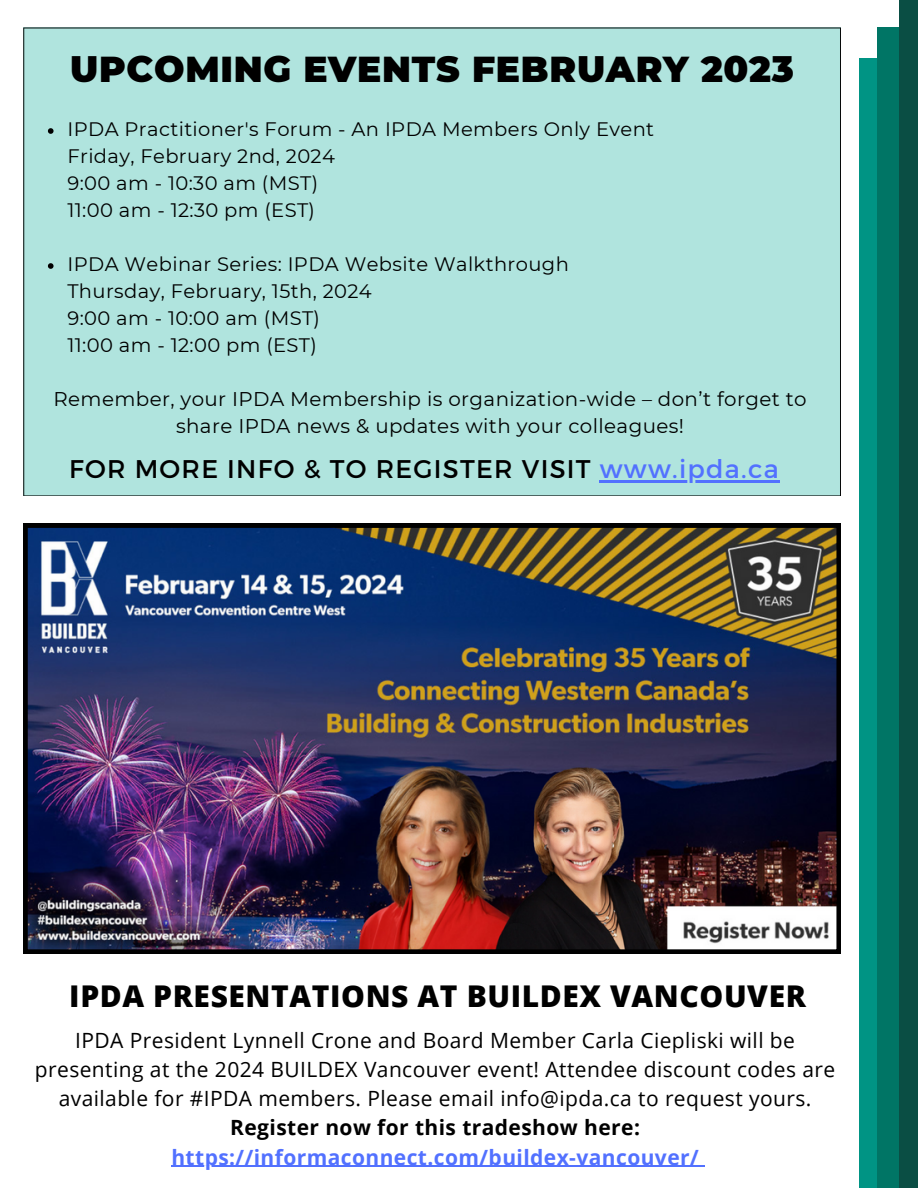
<style>
.page{position:relative;width:918px;height:1188px;background:#fff}
.page>*{position:absolute;margin:0;border:0;box-sizing:border-box;transform-origin:0 0}
.t1{font:900 36px "Montserrat";letter-spacing:.02em;color:#000}
.t2{font:800 30px "Open Sans";letter-spacing:.02em;color:#000}
.t3{font:25.5px "Montserrat";letter-spacing:.05em;color:#000}
.t4{font:21px/29.2px "Open Sans";letter-spacing:.02em;color:#000;text-align:center}
.t5{font:700 21px "Open Sans";letter-spacing:.02em;color:#5271ff}
.t6{font:700 21px "Open Sans";letter-spacing:.02em;color:#000}
.t7{font:19.8px/27px "Montserrat";letter-spacing:.02em;color:#000;text-align:center}
.t8{font:19.5px "Montserrat";letter-spacing:.02em;color:#000}
.s1{color:#5271ff}
</style>
<div class="page">
<div style="left:23px;top:28px;width:818px;height:468px;background:#b0e4de"></div>
<div style="left:860px;top:58px;width:34px;height:1130px;background:#009484"></div>
<div style="left:877px;top:27px;width:41px;height:1161px;background:#007565"></div>
<div style="left:899px;top:0;width:19px;height:1188px;background:#0a4e44"></div>
<img style="left:23px;top:523px;width:818px;height:431px">
<svg style="left:48px;top:128px;width:6px;height:6px"></svg>
<svg style="left:48px;top:263px;width:6px;height:6px"></svg>
<hr style="left:600px;top:480px;width:180px;height:3px;background:#5271ff">
<hr style="left:171px;top:1166px;width:528px;height:1px;background:#5271ff">
<h3 class="t1" style="left:70px;top:47px;width:725px">UPCOMING EVENTS FEBRUARY 2023</h3>
<p class="t8" style="left:68px;top:117px;width:588px">IPDA Practitioner's Forum - An IPDA Members Only Event</p>
<p class="t8" style="left:67px;top:144px;width:269px">Friday, February 2nd, 2024</p>
<p class="t8" style="left:67px;top:171px;width:252px">9:00 am - 10:30 am (MST)</p>
<p class="t8" style="left:67px;top:198px;width:249px">11:00 am - 12:30 pm (EST)</p>
<p class="t8" style="left:68px;top:252px;width:503px">IPDA Webinar Series: IPDA Website Walkthrough</p>
<p class="t8" style="left:67px;top:279px;width:306px">Thursday, February, 15th, 2024</p>
<p class="t8" style="left:67px;top:306px;width:254px">9:00 am - 10:00 am (MST)</p>
<p class="t8" style="left:67px;top:333px;width:251px">11:00 am - 12:00 pm (EST)</p>
<p class="t7" style="left:54px;top:385px;width:755px">Remember, your IPDA Membership is organization-wide – don’t forget to share IPDA news &amp; updates with your colleagues!</p>
<p class="t3" style="left:69px;top:453px;width:711px">FOR MORE INFO &amp; TO REGISTER VISIT <span class="s1">www.ipda.ca</span></p>
<h2 class="t2" style="left:69px;top:975px;width:738px">IPDA PRESENTATIONS AT BUILDEX VANCOUVER</h2>
<p class="t4" style="left:35px;top:1025px;width:802px">IPDA President Lynnell Crone and Board Member Carla Ciepliski will be presenting at the 2024 BUILDEX Vancouver event! Attendee discount codes are available for #IPDA members. Please email info@ipda.ca to request yours.</p>
<p class="t6" style="left:230px;top:1113px;width:411px">Register now for this tradeshow here:</p>
<p class="t5" style="left:171px;top:1142px;width:529px">https://informaconnect.com/buildex-vancouver/</p>
</div>
